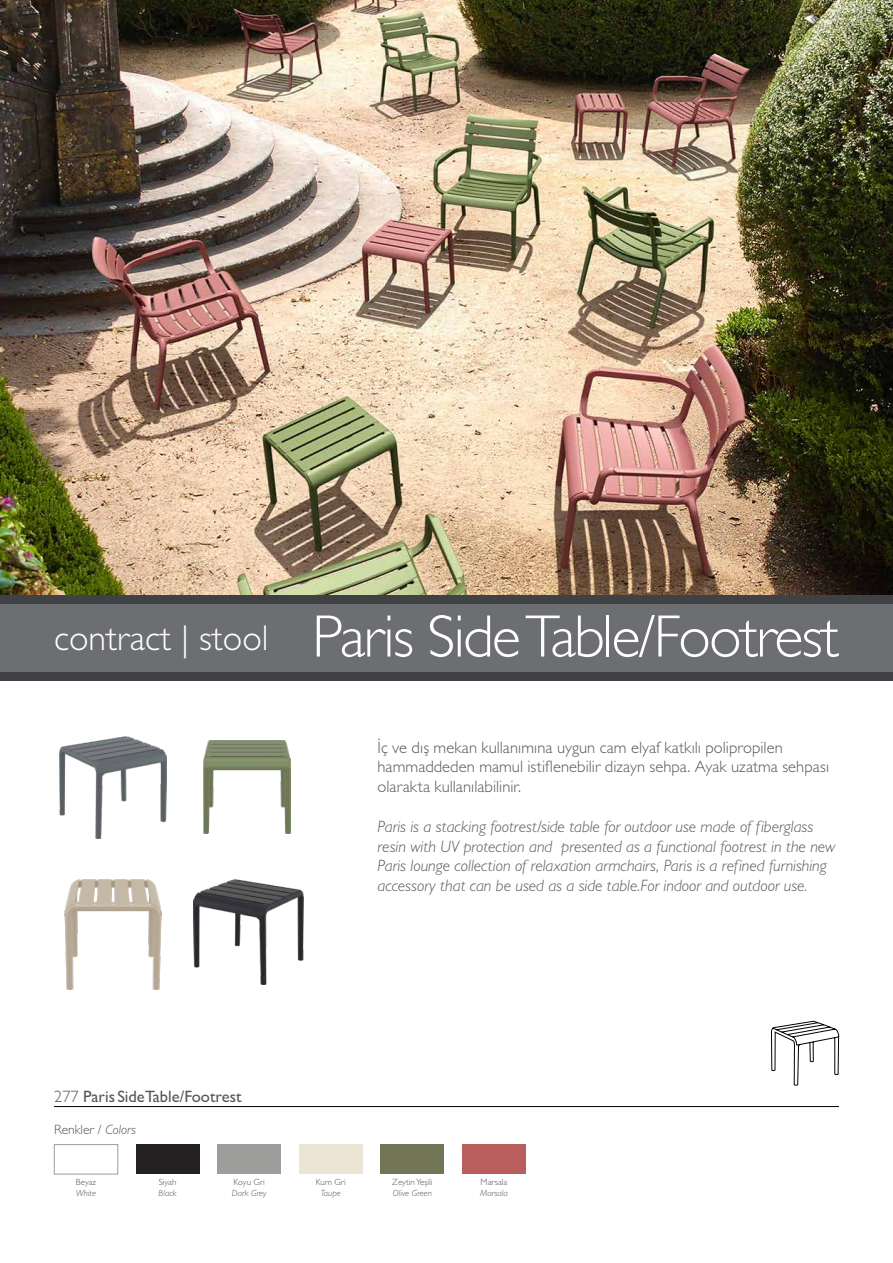
<style>
.page{position:relative;width:893px;height:1263px;background:#fff}
.page>*{position:absolute;margin:0;border:0;box-sizing:border-box;transform-origin:0 0}
.t1{font:300 60.15px "Gill Sans";letter-spacing:-.03em;color:#fff}
.t2{font:300 36px "Gill Sans";color:#fff}
.t3{font:italic 300 16.5px/19.8px "Gill Sans";color:#575756}
.t4{font:300 16.5px/19.8px "Gill Sans";letter-spacing:.005em;color:#575756}
.t5{font:16.5px "Gill Sans";color:#575756}
.t6{font:300 13.5px "Gill Sans";color:#575756}
.t7{font:300 9px "Gill Sans";color:#575756}
.t8{font:italic 300 9px "Gill Sans";color:#575756}
.s1{font-weight:300}
.s2{font-style:italic}
</style>
<div class="page">
<div style="left:217px;top:1144px;width:64px;height:30px;background:#9d9d9c"></div>
<div style="left:381px;top:1144px;width:63px;height:30px;background:#737557"></div>
<div style="left:462px;top:1144px;width:64px;height:30px;background:#b85e5c"></div>
<div style="left:54px;top:1144px;width:64px;height:30px;background:#fff;border:1px solid #9d9d9c"></div>
<div style="left:136px;top:1144px;width:64px;height:30px;background:#241f21"></div>
<div style="left:299px;top:1144px;width:64px;height:30px;background:#ece5d5"></div>
<img style="left:0;top:0;width:893px;height:595px">
<img style="left:60px;top:736px;width:107px;height:102px">
<img style="left:65px;top:879px;width:97px;height:111px">
<img style="left:204px;top:740px;width:86px;height:94px">
<img style="left:193px;top:879px;width:111px;height:105px">
<div style="left:0;top:604px;width:893px;height:68px;background:#6c6e72"></div>
<div style="left:0;top:672px;width:893px;height:8px;background:#3f4144"></div>
<div style="left:0;top:595px;width:893px;height:9px;background:#3f4144"></div>
<hr style="left:54px;top:1106px;width:785px;height:1px;background:#000">
<svg style="left:771px;top:1021px;width:68px;height:64px"></svg>
<h2 class="t2" style="left:54px;top:617px;width:216px">contract | stool</h2>
<h1 class="t1" style="left:312px;top:601px;width:528px">Paris Side Table/Footrest</h1>
<p class="t4" style="left:378px;top:737px;width:453px">İç ve dış mekan kullanımına uygun cam elyaf katkılı polipropilen hammaddeden mamul istiflenebilir dizayn sehpa. Ayak uzatma sehpası olarakta kullanılabilinir.</p>
<p class="t3" style="left:378px;top:816px;width:459px">Paris is a stacking footrest/side table for outdoor use made of fiberglass resin with UV protection and presented as a functional footrest in the new Paris lounge collection of relaxation armchairs, Paris is a refined furnishing accessory that can be used as a side table.For indoor and outdoor use.</p>
<p class="t5" style="left:54px;top:1087px;width:189px"><span class="s1">277</span> Paris Side Table/Footrest</p>
<p class="t6" style="left:54px;top:1122px;width:84px">Renkler / <span class="s2">Colors</span></p>
<p class="t7" style="left:76px;top:1177px;width:22px">Beyaz</p>
<p class="t8" style="left:76px;top:1188px;width:22px">White</p>
<p class="t7" style="left:159px;top:1177px;width:19px">Siyah</p>
<p class="t8" style="left:159px;top:1188px;width:19px">Black</p>
<p class="t7" style="left:233px;top:1177px;width:33px">Koyu Gri</p>
<p class="t8" style="left:232px;top:1188px;width:36px">Dark Grey</p>
<p class="t7" style="left:316px;top:1177px;width:32px">Kum Gri</p>
<p class="t8" style="left:321px;top:1188px;width:22px">Taupe</p>
<p class="t7" style="left:392px;top:1177px;width:42px">Zeytin Yeşili</p>
<p class="t8" style="left:393px;top:1188px;width:41px">Olive Green</p>
<p class="t7" style="left:481px;top:1177px;width:28px">Marsala</p>
<p class="t8" style="left:480px;top:1188px;width:29px">Marsala</p>
</div>
